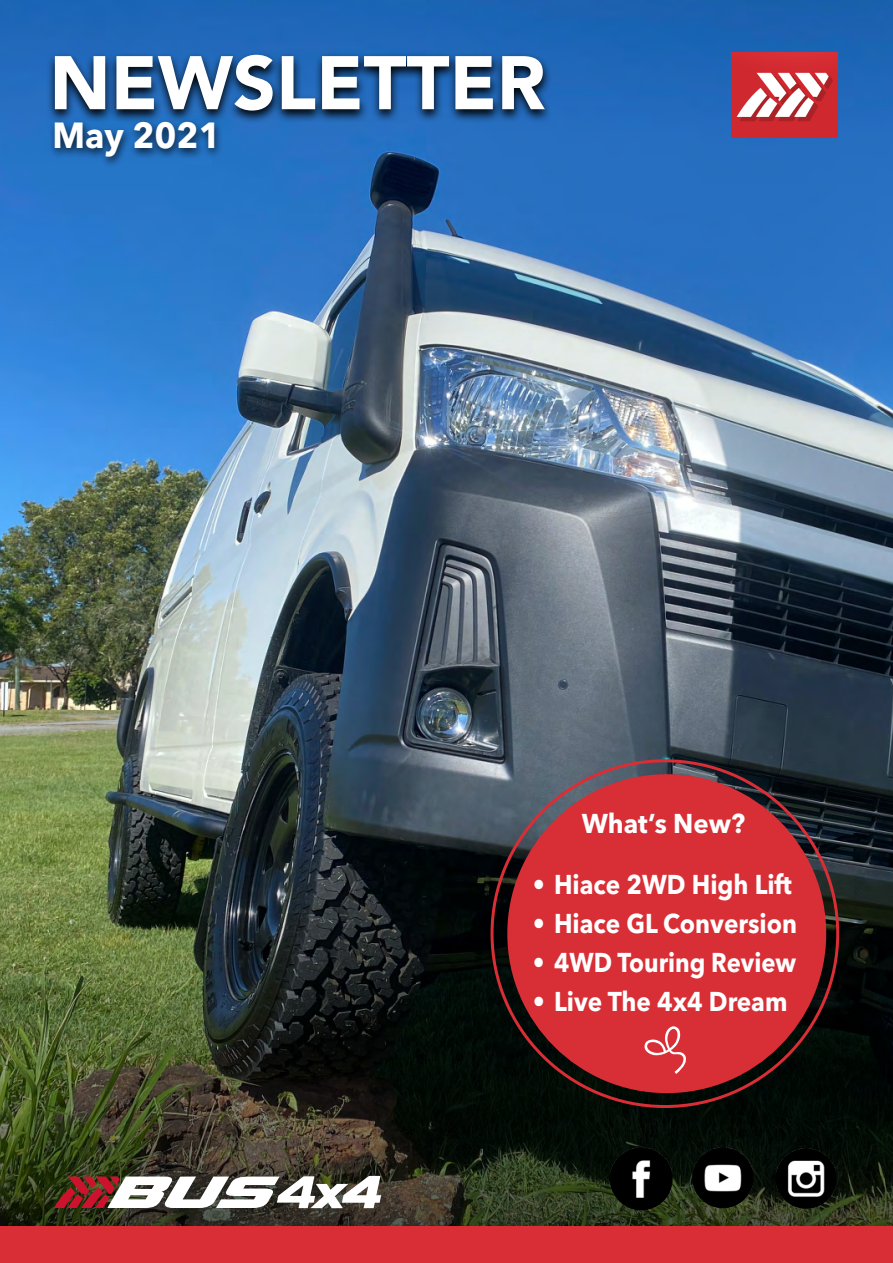
<style>
.page{position:relative;width:893px;height:1263px;background:#fff}
.page>*{position:absolute;margin:0;border:0;box-sizing:border-box;transform-origin:0 0}
.t1{font:900 75px "Avenir LT Std";color:#fff}
.t2{font:700 36px "Avenir Next LT Pro";color:#fff;scale:.95 1}
.t3{font:700 27px "Avenir Next LT Pro";color:#fff;scale:.9 1}
.t4{font:700 27px "Avenir Next LT Pro";color:#fff;scale:.88 1}
.t5{font:700 27px "Avenir Next LT Pro";color:#fff;scale:.95 1}
.s1{font-family:"Avenir LT Std";font-weight:900}
</style>
<div class="page">
<img style="left:0;top:0;width:893px;height:859px">
<div style="left:48px;top:118px;width:175px;height:50px;background:#000;opacity:.75"></div>
<img style="left:731px;top:52px;width:106px;height:86px">
<svg style="left:46px;top:50px;width:507px;height:74px;background:#164478"></svg>
<img style="left:0;top:859px;width:893px;height:368px">
<div style="left:0;top:1227px;width:893px;height:36px;background:#d92e36"></div>
<svg style="left:54px;top:1176px;width:327px;height:32px"></svg>
<img style="left:609px;top:1147px;width:63px;height:64px">
<img style="left:693px;top:1147px;width:62px;height:63px">
<img style="left:776px;top:1149px;width:62px;height:61px">
<div style="left:507px;top:774px;width:319px;height:319px;background:#d82e36;border-radius:50%"></div>
<h1 class="t1" style="left:50px;top:38px;width:497px">NEWSLETTER</h1>
<h2 class="t2" style="left:52px;top:113px;width:179px">May 2021</h2>
<p class="t5" style="left:582px;top:807px;width:174px">What’s New?</p>
<p class="t3" style="left:533px;top:868px;width:289px"><span class="s1">•</span> Hiace 2WD High Lift</p>
<p class="t3" style="left:533px;top:906px;width:295px"><span class="s1">•</span> Hiace GL Conversion</p>
<p class="t4" style="left:533px;top:946px;width:301px"><span class="s1">•</span> 4WD Touring Review</p>
<p class="t3" style="left:533px;top:985px;width:284px"><span class="s1">•</span> Live The 4x4 Dream</p>
</div>
